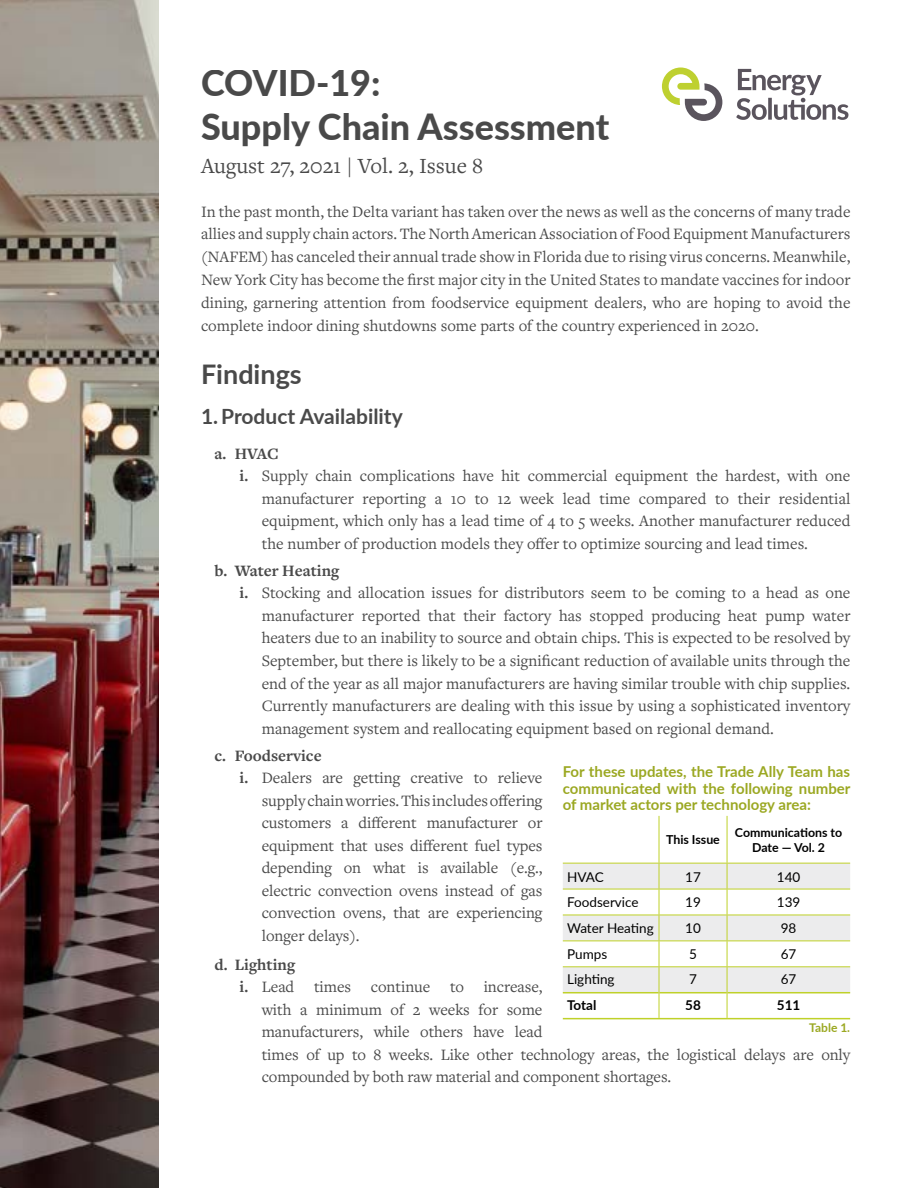
<style>
.page{position:relative;width:918px;height:1188px;background:#fff}
.page>*{position:absolute;margin:0;border:0;box-sizing:border-box;transform-origin:0 0}
.t1{font:800 36px/43.2px "Lato";color:#404040}
.t2{font:700 27px "Lato";color:#404040}
.t3{font:22.5px "Freight Text Pro";color:#404040}
.t4{font:700 21px "Lato";color:#404040}
.t5{font:16.5px/22.8px "Freight Text Pro";color:#404040;text-align:justify}
.t6{font:700 16.5px "Freight Text Pro";color:#404040}
.t7{font:700 15px/16.5px "Lato";color:#9ba822;text-align:justify}
.t8{font:13.5px "Lato";color:#000}
.t9{font:700 13.5px "Lato";color:#000}
.t10{font:700 12.3px/15px "Lato";color:#000;text-align:center}
.t11{font:700 12px "Lato";color:#9ba822}
.s1{font-weight:700}
</style>
<div class="page">
<img style="left:1px;top:0;width:158px;height:1188px">
<svg style="left:736px;top:69px;width:112px;height:51px"></svg>
<svg style="left:662px;top:68px;width:60px;height:53px"></svg>
<hr style="left:563px;top:1018px;width:96px;height:1px;background:#bfd129">
<hr style="left:659px;top:1018px;width:68px;height:1px;background:#bfd129">
<hr style="left:727px;top:1018px;width:123px;height:1px;background:#bfd129">
<hr style="left:659px;top:816px;width:1px;height:47px;background:#bfd129">
<hr style="left:727px;top:816px;width:1px;height:47px;background:#bfd129">
<svg style="left:563px;top:863px;width:287px;height:155px"></svg>
<h1 class="t1" style="left:201px;top:60px;width:410px">COVID-19:<br>Supply Chain Assessment</h1>
<h3 class="t3" style="left:201px;top:151px;width:284px">August 27, 2021 | Vol. 2, Issue 8</h3>
<p class="t5" style="left:201px;top:199px;width:651px">In the past month, the Delta variant has taken over the news as well as the concerns of many trade allies and supply chain actors. The North American Association of Food Equipment Manufacturers (NAFEM) has canceled their annual trade show in Florida due to rising virus concerns. Meanwhile, New York City has become the first major city in the United States to mandate vaccines for indoor dining, garnering attention from foodservice equipment dealers, who are hoping to avoid the complete indoor dining shutdowns some parts of the country experienced in 2020.</p>
<h2 class="t2" style="left:201px;top:354px;width:102px">Findings</h2>
<p class="t4" style="left:201px;top:401px;width:203px">1.Product Availability</p>
<p class="t6" style="left:214px;top:442px;width:66px">a. HVAC</p>
<p class="t5" style="left:240px;top:464px;width:612px"><span class="s1">i.</span> Supply chain complications have hit commercial equipment the hardest, with one</p>
<p class="t5" style="left:262px;top:486px;width:590px">manufacturer reporting a 10 to 12 week lead time compared to their residential</p>
<p class="t5" style="left:262px;top:509px;width:590px">equipment, which only has a lead time of 4 to 5 weeks. Another manufacturer reduced</p>
<p class="t5" style="left:262px;top:531px;width:548px">the number of production models they offer to optimize sourcing and lead times.</p>
<p class="t6" style="left:214px;top:560px;width:126px">b. Water Heating</p>
<p class="t5" style="left:239px;top:581px;width:613px"><span class="s1">i.</span> Stocking and allocation issues for distributors seem to be coming to a head as one</p>
<p class="t5" style="left:262px;top:604px;width:590px">manufacturer reported that their factory has stopped producing heat pump water</p>
<p class="t5" style="left:262px;top:626px;width:590px">heaters due to an inability to source and obtain chips. This is expected to be resolved by</p>
<p class="t5" style="left:262px;top:649px;width:590px">September, but there is likely to be a significant reduction of available units through the</p>
<p class="t5" style="left:262px;top:671px;width:590px">end of the year as all major manufacturers are having similar trouble with chip supplies.</p>
<p class="t5" style="left:262px;top:694px;width:590px">Currently manufacturers are dealing with this issue by using a sophisticated inventory</p>
<p class="t5" style="left:262px;top:716px;width:514px">management system and reallocating equipment based on regional demand.</p>
<p class="t6" style="left:214px;top:745px;width:109px">c. Foodservice</p>
<p class="t5" style="left:240px;top:766px;width:304px"><span class="s1">i.</span> Dealers are getting creative to relieve</p>
<p class="t5" style="left:262px;top:789px;width:282px">supply chain worries. This includes offering</p>
<p class="t5" style="left:262px;top:811px;width:282px">customers a different manufacturer or</p>
<p class="t5" style="left:262px;top:834px;width:282px">equipment that uses different fuel types</p>
<p class="t5" style="left:262px;top:856px;width:282px">depending on what is available (e.g.,</p>
<p class="t5" style="left:262px;top:879px;width:282px">electric convection ovens instead of gas</p>
<p class="t5" style="left:262px;top:901px;width:282px">convection ovens, that are experiencing</p>
<p class="t5" style="left:262px;top:924px;width:99px">longer delays).</p>
<p class="t6" style="left:214px;top:953px;width:82px">d. Lighting</p>
<p class="t5" style="left:240px;top:975px;width:304px"><span class="s1">i.</span> Lead times continue to increase,</p>
<p class="t5" style="left:262px;top:998px;width:282px">with a minimum of 2 weeks for some</p>
<p class="t5" style="left:262px;top:1020px;width:282px">manufacturers, while others have lead</p>
<p class="t5" style="left:262px;top:1043px;width:590px">times of up to 8 weeks. Like other technology areas, the logistical delays are only</p>
<p class="t5" style="left:262px;top:1065px;width:411px">compounded by both raw material and component shortages.</p>
<p class="t7" style="left:563px;top:763px;width:289px">For these updates, the Trade Ally Team has communicated with the following number of market actors per technology area:</p>
<p class="t10" style="left:666px;top:832px;width:55px">This Issue</p>
<p class="t10" style="left:735px;top:824px;width:109px">Communications to<br>Date — Vol. 2</p>
<p class="t8" style="left:567px;top:867px;width:38px">HVAC</p>
<p class="t8" style="left:685px;top:867px;width:17px">17</p>
<p class="t8" style="left:777px;top:867px;width:25px">140</p>
<p class="t8" style="left:567px;top:893px;width:73px">Foodservice</p>
<p class="t8" style="left:685px;top:893px;width:17px">19</p>
<p class="t8" style="left:777px;top:893px;width:25px">139</p>
<p class="t8" style="left:567px;top:919px;width:88px">Water Heating</p>
<p class="t8" style="left:685px;top:919px;width:17px">10</p>
<p class="t8" style="left:781px;top:919px;width:17px">98</p>
<p class="t8" style="left:567px;top:945px;width:42px">Pumps</p>
<p class="t8" style="left:689px;top:945px;width:9px">5</p>
<p class="t8" style="left:781px;top:945px;width:17px">67</p>
<p class="t8" style="left:567px;top:970px;width:49px">Lighting</p>
<p class="t8" style="left:689px;top:970px;width:9px">7</p>
<p class="t8" style="left:781px;top:970px;width:17px">67</p>
<p class="t9" style="left:567px;top:995px;width:31px">Total</p>
<p class="t9" style="left:685px;top:995px;width:17px">58</p>
<p class="t9" style="left:777px;top:995px;width:25px">511</p>
<p class="t11" style="left:809px;top:1018px;width:42px">Table 1.</p>
</div>
